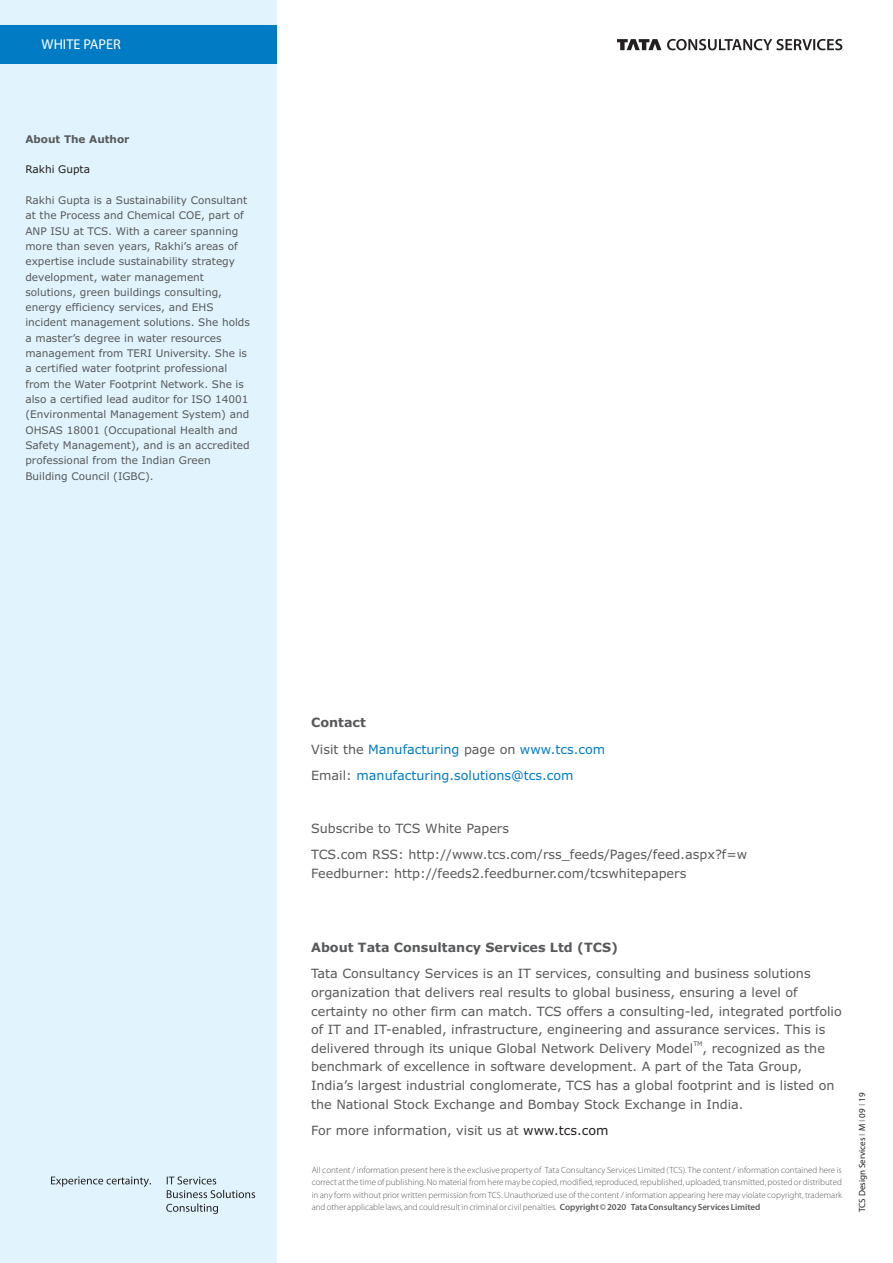
<style>
.page{position:relative;width:893px;height:1263px;background:#fff}
.page>*{position:absolute;margin:0;border:0;box-sizing:border-box;transform-origin:0 0}
.t1{font:14.25px "Myriad Pro";color:#fff}
.t2{font:12.75px/18.6px "Verdana";color:#58595b}
.t3{font:12.75px/26.4px "Verdana";color:#007bc4}
.t4{font:700 12.75px "Verdana";color:#58595b}
.t5{font:10.5px/15.3px "Verdana";color:#58595b}
.t6{font:700 10.5px "Verdana";color:#58595b}
.t7{font:10.5px "Verdana";color:#231f20}
.t8{font:300 9px/12.3px "Myriad Pro";color:#58595b;text-align:justify}
.t9{font:9px "Myriad Pro";color:#231f20}
.t10{font:700 9px "Myriad Pro";color:#bcb2a7}
.t11{font:6.3px "Verdana";color:#58595b}
.s1{font-weight:700;color:#58595b}
.s2{color:#58595b}
.s3{color:#231f20}
.s4{font-weight:600}
</style>
<div class="page">
<div style="left:0;top:0;width:276px;height:1263px;background:#e1f4fd"></div>
<svg style="left:51px;top:1176px;width:100px;height:11px"></svg>
<svg style="left:166px;top:1176px;width:89px;height:38px"></svg>
<svg style="left:617px;top:39px;width:44px;height:11px"></svg>
<svg style="left:667px;top:39px;width:175px;height:11px"></svg>
<div style="left:0;top:26px;width:276px;height:38px;background:#007bc4"></div>
<p class="t1" style="left:42px;top:38px;width:81px">WHITE PAPER</p>
<p class="t6" style="left:25px;top:135px;width:106px">About The Author</p>
<p class="t7" style="left:25px;top:165px;width:66px">Rakhi Gupta</p>
<p class="t5" style="left:25px;top:193px;width:226px">Rakhi Gupta is a Sustainability Consultant at the Process and Chemical COE, part of ANP ISU at TCS. With a career spanning more than seven years, Rakhi’s areas of expertise include sustainability strategy development, water management solutions, green buildings consulting, energy efficiency services, and EHS incident management solutions. She holds a master’s degree in water resources management from TERI University. She is a certified water footprint professional from the Water Footprint Network. She is also a certified lead auditor for ISO 14001 (Environmental Management System) and OHSAS 18001 (Occupational Health and Safety Management), and is an accredited professional from the Indian Green Building Council (IGBC).</p>
<p class="t3" style="left:311px;top:710px;width:296px"><span class="s1">Contact<br></span><span class="s2">Visit the</span> Manufacturing <span class="s2">page on</span> www.tcs.com<br><span class="s2">Email:</span> manufacturing.solutions@tcs.com</p>
<p class="t2" style="left:311px;top:816px;width:438px;line-height:26.4px">Subscribe to TCS White Papers<br>TCS.com RSS: http://www.tcs.com/rss_feeds/Pages/feed.aspx?f=w</p>
<p class="t2" style="left:311px;top:865px;width:377px">Feedburner: http://feeds2.feedburner.com/tcswhitepapers</p>
<p class="t4" style="left:311px;top:942px;width:308px">About Tata Consultancy Services Ltd (TCS)</p>
<p class="t2" style="left:311px;top:965px;width:532px">Tata Consultancy Services is an IT services, consulting and business solutions organization that delivers real results to global business, ensuring a level of certainty no other firm can match. TCS offers a consulting-led, integrated portfolio of IT and IT-enabled, infrastructure, engineering and assurance services. This is</p>
<p class="t11" style="left:693px;top:1041px;width:11px">TM</p>
<p class="t2" style="left:311px;top:1040px;width:525px">delivered through its unique Global Network Delivery Model , recognized as the benchmark of excellence in software development. A part of the Tata Group, India’s largest industrial conglomerate, TCS has a global footprint and is listed on the National Stock Exchange and Bombay Stock Exchange in India.</p>
<p class="t2" style="left:311px;top:1122px;width:299px">For more information, visit us at <span class="s3">www.tcs.com</span></p>
<p class="t8" style="left:312px;top:1165px;width:532px">All content / information present here is the exclusive property of Tata Consultancy Services Limited (TCS). The content / information contained here is correct at the time of publishing. No material from here may be copied, modified, reproduced, republished, uploaded, transmitted, posted or distributed in any form without prior written permission from TCS. Unauthorized use of the content / information appearing here may violate copyright, trademark and other applicable laws, and could result in criminal or civil penalties. <span class="s4">Copyright © 2020 Tata Consultancy Services Limited</span></p>
<p class="t9" style="left:858px;top:1212px;width:121px;rotate:-90deg">TCS Design Services M 09 19</p>
<p class="t10" style="left:858px;top:1106px;width:4px;rotate:-90deg">I</p>
<p class="t10" style="left:858px;top:1135px;width:18px;rotate:-90deg">I I</p>
</div>
